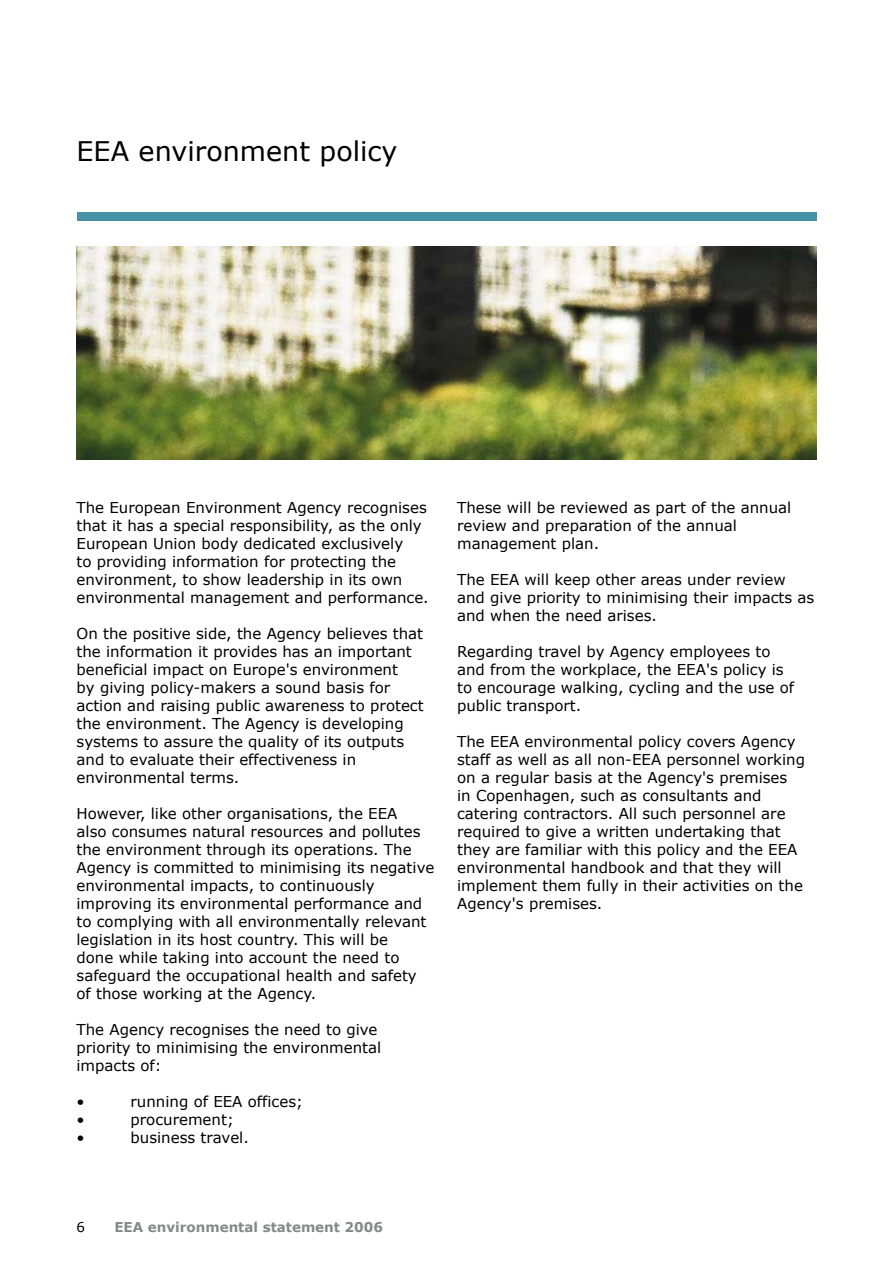
<style>
.page{position:relative;width:893px;height:1263px;background:#fff}
.page>*{position:absolute;margin:0;border:0;box-sizing:border-box;transform-origin:0 0}
.t1{font:27px "Verdana";color:#000}
.t2{font:15px/18px "Verdana";color:#000}
.t3{font:700 13.5px "Verdana";color:#878889}
</style>
<div class="page">
<div style="left:77px;top:213px;width:739px;height:8px;background:#4791a6"></div>
<img style="left:77px;top:247px;width:739px;height:212px">
<h1 class="t1" style="left:77px;top:134px;width:323px">EEA environment policy</h1>
<p class="t2" style="left:77px;top:498px;width:354px">The European Environment Agency recognises that it has a special responsibility, as the only European Union body dedicated exclusively<br>to providing information for protecting the environment, to show leadership in its own environmental management and performance.</p>
<p class="t2" style="left:77px;top:624px;width:349px">On the positive side, the Agency believes that the information it provides has an important beneficial impact on Europe's environment<br>by giving policy-makers a sound basis for action and raising public awareness to protect the environment. The Agency is developing systems to assure the quality of its outputs and to evaluate their effectiveness in environmental terms.</p>
<p class="t2" style="left:77px;top:804px;width:359px">However, like other organisations, the EEA<br>also consumes natural resources and pollutes the environment through its operations. The Agency is committed to minimising its negative environmental impacts, to continuously improving its environmental performance and to complying with all environmentally relevant legislation in its host country. This will be<br>done while taking into account the need to safeguard the occupational health and safety of those working at the Agency.</p>
<p class="t2" style="left:77px;top:1020px;width:306px">The Agency recognises the need to give priority to minimising the environmental impacts of:</p>
<p class="t2" style="left:77px;top:1092px;width:10px">•</p>
<p class="t2" style="left:131px;top:1092px;width:174px">running of EEA offices;</p>
<p class="t2" style="left:77px;top:1110px;width:10px">•</p>
<p class="t2" style="left:131px;top:1110px;width:105px">procurement;</p>
<p class="t2" style="left:77px;top:1128px;width:10px">•</p>
<p class="t2" style="left:131px;top:1128px;width:120px">business travel.</p>
<p class="t2" style="left:457px;top:498px;width:336px">These will be reviewed as part of the annual review and preparation of the annual management plan.</p>
<p class="t2" style="left:457px;top:570px;width:359px">The EEA will keep other areas under review and give priority to minimising their impacts as and when the need arises.</p>
<p class="t2" style="left:457px;top:642px;width:339px">Regarding travel by Agency employees to and from the workplace, the EEA's policy is to encourage walking, cycling and the use of public transport.</p>
<p class="t2" style="left:457px;top:732px;width:349px">The EEA environmental policy covers Agency staff as well as all non-EEA personnel working on a regular basis at the Agency's premises<br>in Copenhagen, such as consultants and catering contractors. All such personnel are required to give a written undertaking that they are familiar with this policy and the EEA environmental handbook and that they will implement them fully in their activities on the Agency's premises.</p>
<p class="t3" style="left:114px;top:1218px;width:270px">EEA environmental statement 2006</p>
</div>
